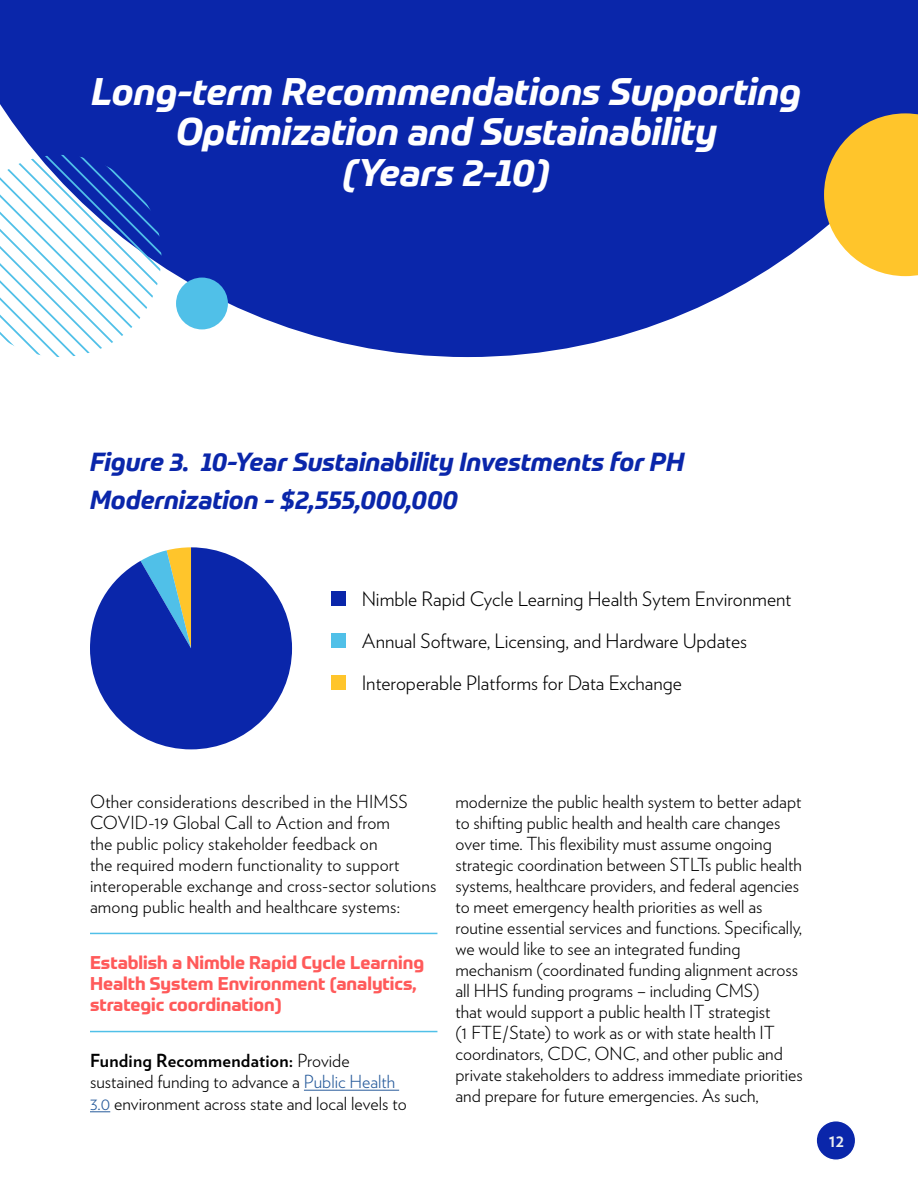
<style>
.page{position:relative;width:918px;height:1188px;background:#fff}
.page>*{position:absolute;margin:0;border:0;box-sizing:border-box;transform-origin:0 0}
.t1{font:italic 700 37.5px/40.5px "Prometo";color:#fff;text-align:center}
.t2{font:italic 700 25.5px/37.5px "Prometo";color:#0a26aa}
.t3{font:300 19.8px "Verlag";color:#000}
.t4{font:300 18px/21px "Verlag";color:#000}
.t5{font:700 18px/21px "Prometo";color:#ff5a5a}
.t6{font:700 18px "Verlag";color:#eceeef}
.s1{font-weight:700}
.s2{color:#275b9b}
</style>
<div class="page">
<div style="left:816px;top:1121px;width:40px;height:39px;background:#0a26aa;border-radius:50%"></div>
<div style="left:815px;top:1120px;width:41px;height:41px;border:2px solid #fff;border-radius:50%"></div>
<svg style="left:0;top:0;width:918px;height:357px;background:#243db3"></svg>
<div style="left:176px;top:278px;width:52px;height:51px;background:#50c0e8;border-radius:50%"></div>
<svg style="left:824px;top:113px;width:94px;height:163px;background:#e6ba4a"></svg>
<div style="left:331px;top:591px;width:15px;height:15px;background:#0a26aa"></div>
<div style="left:331px;top:675px;width:15px;height:15px;background:#ffc52b"></div>
<div style="left:331px;top:633px;width:15px;height:15px;background:#50c0e8"></div>
<svg style="left:90px;top:547px;width:202px;height:202px"></svg>
<hr style="left:304px;top:1090px;width:95px;height:1px;background:#275b9b">
<svg style="left:90px;top:1111px;width:20px;height:1px"></svg>
<hr style="left:90px;top:933px;width:347px;height:1px;background:#50c0e8">
<hr style="left:90px;top:1031px;width:347px;height:1px;background:#50c0e8">
<svg style="left:0;top:155px;width:172px;height:202px"></svg>
<h1 class="t1" style="left:91px;top:71px;width:712px">Long-term Recommendations Supporting<br>Optimization and Sustainability<br>(Years 2-10)</h1>
<h2 class="t2" style="left:90px;top:444px;width:596px">Figure 3. 10-Year Sustainability Investments for PH<br>Modernization - $2,555,000,000</h2>
<p class="t3" style="left:362px;top:585px;width:431px">Nimble Rapid Cycle Learning Health Sytem Environment</p>
<p class="t3" style="left:362px;top:627px;width:387px">Annual Software, Licensing, and Hardware Updates</p>
<p class="t3" style="left:362px;top:669px;width:321px">Interoperable Platforms for Data Exchange</p>
<p class="t4" style="left:90px;top:790px;width:348px">Other considerations described in the HIMSS COVID-19 Global Call to Action and from<br>the public policy stakeholder feedback on<br>the required modern functionality to support interoperable exchange and cross-sector solutions among public health and healthcare systems:</p>
<p class="t5" style="left:90px;top:952px;width:336px">Establish a Nimble Rapid Cycle Learning<br>Health System Environment (analytics, strategic coordination)</p>
<p class="t4" style="left:90px;top:1049px;width:318px;line-height:21.6px"><span class="s1">Funding Recommendation:</span> Provide sustained funding to advance a <span class="s2">Public Health<br>3.0</span> environment across state and local levels to</p>
<p class="t4" style="left:455px;top:790px;width:349px">modernize the public health system to better adapt to shifting public health and health care changes over time. This flexibility must assume ongoing strategic coordination between STLTs public health systems, healthcare providers, and federal agencies to meet emergency health priorities as well as routine essential services and functions. Specifically, we would like to see an integrated funding mechanism (coordinated funding alignment across all HHS funding programs – including CMS)<br>that would support a public health IT strategist<br>(1 FTE/State) to work as or with state health IT coordinators, CDC, ONC, and other public and private stakeholders to address immediate priorities and prepare for future emergencies. As such,</p>
<p class="t6" style="left:829px;top:1126px;width:17px">12</p>
</div>
